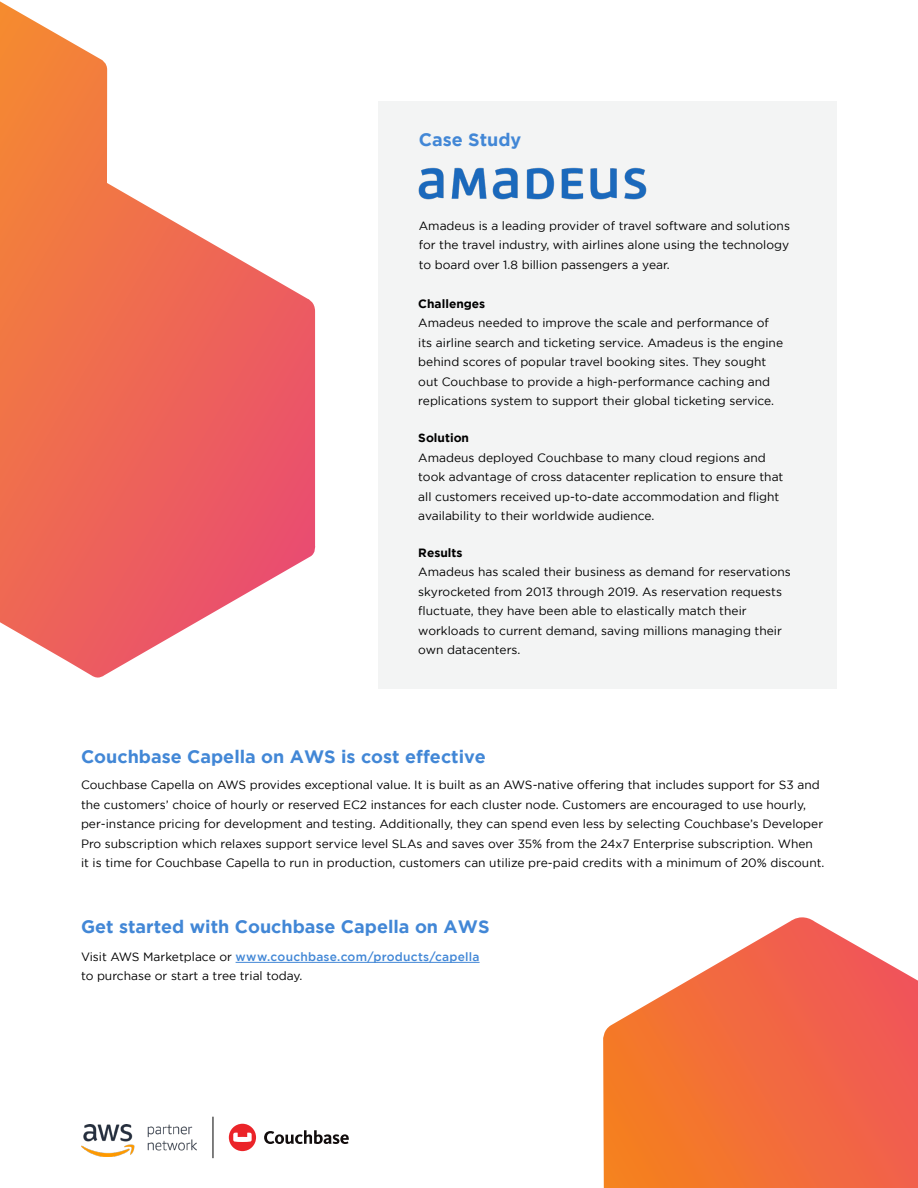
<style>
.page{position:relative;width:918px;height:1188px;background:#fff}
.page>*{position:absolute;margin:0;border:0;box-sizing:border-box;transform-origin:0 0}
.t1{font:700 18px "Gotham";color:#4287d6}
.t2{font:12px/19.5px "Gotham";color:#000}
.t3{font:700 12px "Gotham";color:#000}
.s1{font-weight:500;color:#4287d6}
</style>
<div class="page">
<div style="left:378px;top:102px;width:459px;height:587px;background:#f3f4f4"></div>
<img style="left:81px;top:1124px;width:116px;height:32px">
<hr style="left:213px;top:1117px;width:1px;height:41px;background:#000">
<svg style="left:229px;top:1124px;width:27px;height:27px"></svg>
<svg style="left:264px;top:1130px;width:85px;height:14px"></svg>
<svg style="left:603px;top:917px;width:315px;height:271px"></svg>
<svg style="left:0;top:1px;width:316px;height:677px"></svg>
<img style="left:418px;top:167px;width:229px;height:33px">
<hr style="left:236px;top:962px;width:244px;height:1px;background:#4287d6">
<h1 class="t1" style="left:419px;top:129px;width:104px">Case Study</h1>
<p class="t2" style="left:419px;top:215px;width:373px;text-align:justify">Amadeus is a leading provider of travel software and solutions for the travel industry, with airlines alone using the technology to board over 1.8 billion passengers a year.</p>
<p class="t3" style="left:418px;top:297px;width:68px">Challenges</p>
<p class="t2" style="left:418px;top:313px;width:366px">Amadeus needed to improve the scale and performance of its airline search and ticketing service. Amadeus is the engine behind scores of popular travel booking sites. They sought out Couchbase to provide a high-performance caching and replications system to support their global ticketing service.</p>
<p class="t3" style="left:418px;top:431px;width:52px">Solution</p>
<p class="t2" style="left:418px;top:448px;width:367px">Amadeus deployed Couchbase to many cloud regions and took advantage of cross datacenter replication to ensure that all customers received up-to-date accommodation and flight availability to their worldwide audience.</p>
<p class="t3" style="left:418px;top:546px;width:46px">Results</p>
<p class="t2" style="left:418px;top:562px;width:374px">Amadeus has scaled their business as demand for reservations skyrocketed from 2013 through 2019. As reservation requests fluctuate, they have been able to elastically match their workloads to current demand, saving millions managing their own datacenters.</p>
<h1 class="t1" style="left:81px;top:746px;width:407px">Couchbase Capella on AWS is cost effective</h1>
<p class="t2" style="left:81px;top:775px;width:745px">Couchbase Capella on AWS provides exceptional value. It is built as an AWS-native offering that includes support for S3 and the customers’ choice of hourly or reserved EC2 instances for each cluster node. Customers are encouraged to use hourly, per-instance pricing for development and testing. Additionally, they can spend even less by selecting Couchbase’s Developer Pro subscription which relaxes support service level SLAs and saves over 35% from the 24x7 Enterprise subscription. When<br>it is time for Couchbase Capella to run in production, customers can utilize pre-paid credits with a minimum of 20% discount.</p>
<h1 class="t1" style="left:81px;top:916px;width:410px">Get started with Couchbase Capella on AWS</h1>
<p class="t2" style="left:81px;top:947px;width:400px">Visit AWS Marketplace or <span class="s1">www.couchbase.com/products/capella </span>to purchase or start a tree trial today.</p>
</div>
